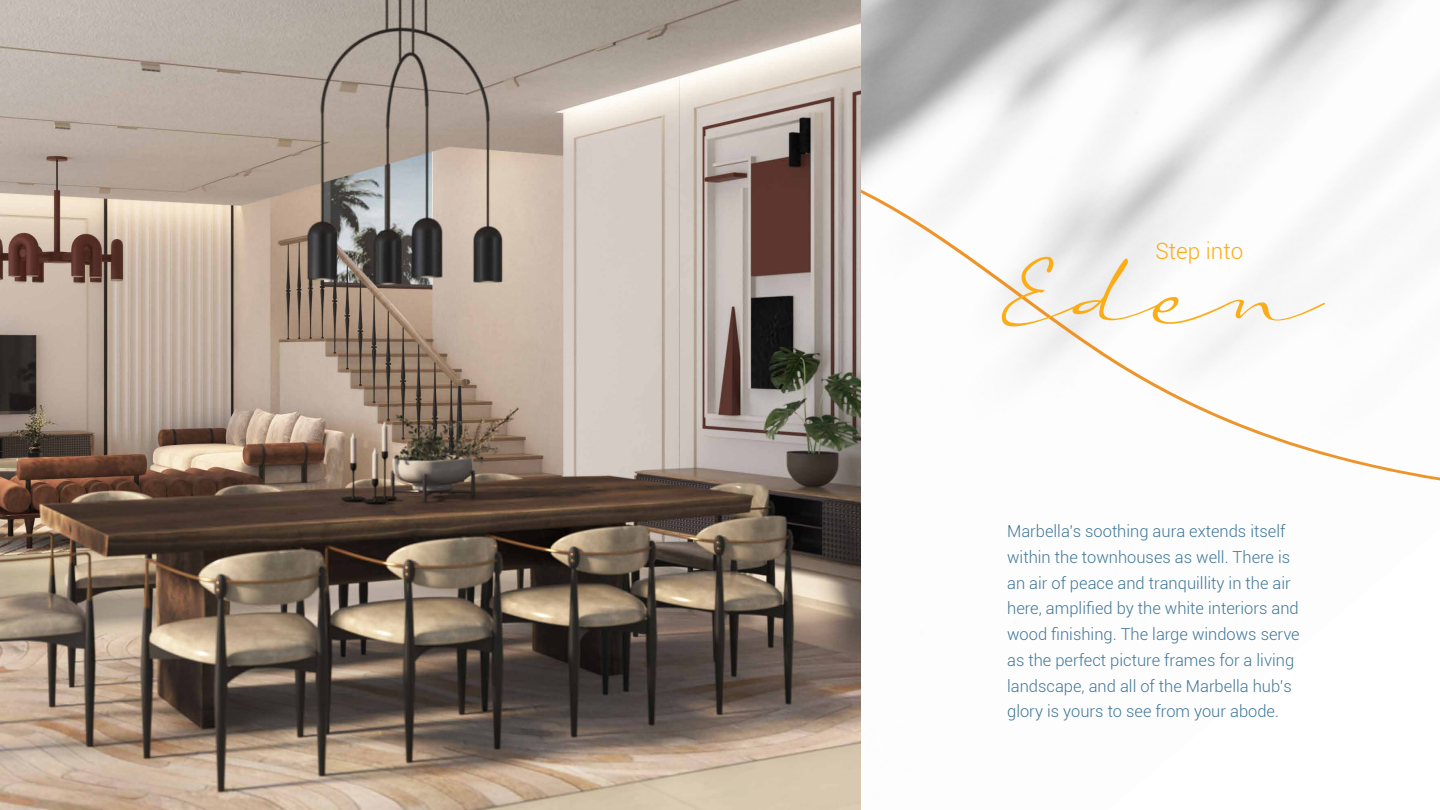
<style>
.page{position:relative;width:1440px;height:810px;background:#fff}
.page>*{position:absolute;margin:0;border:0;box-sizing:border-box;transform-origin:0 0}
.t1{font:121.12px "a Auto Signature";color:#fbad18}
.t2{font:300 22.5px "Roboto";color:#fbad18}
.t3{font:300 16.5px/25.7px "Roboto";color:#3f7799}
</style>
<div class="page">
<img style="left:860px;top:0;width:580px;height:810px">
<svg style="left:860px;top:134px;width:580px;height:357px"></svg>
<img style="left:0;top:0;width:860px;height:810px">
<h2 class="t2" style="left:1155px;top:236px;width:89px">Step into</h2>
<h1 class="t1" style="left:1003px;top:208px;width:321px">Eden</h1>
<p class="t3" style="left:1007px;top:518px;width:294px">Marbella s’ soothing aura extends itself within the townhouses as well. There is an air of peace and tranquillity in the air here, amplified by the white interiors and wood finishing. The large windows serve as the perfect picture frames for a living landscape, and all of the Marbella hub s’ glory is yours to see from your abode.</p>
</div>
